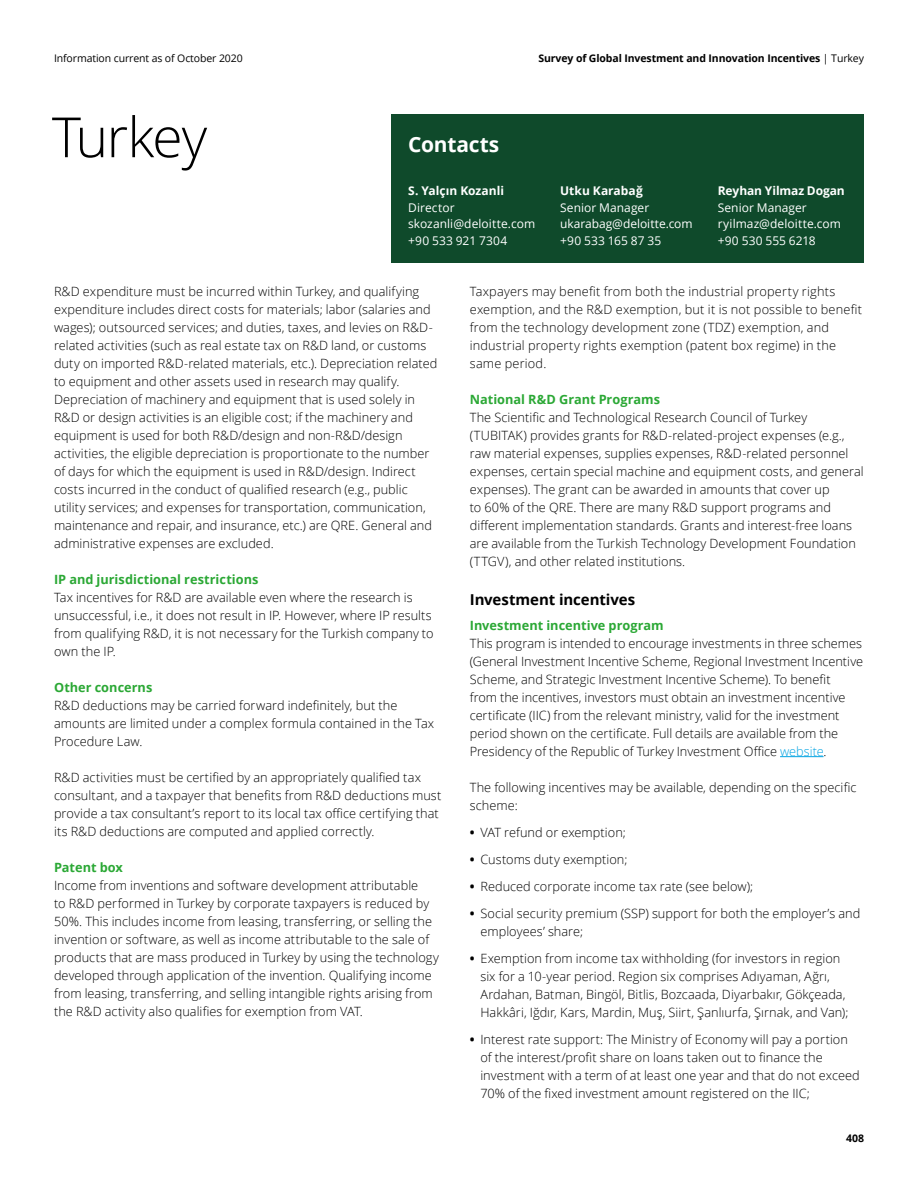
<style>
.page{position:relative;width:918px;height:1188px;background:#fff}
.page>*{position:absolute;margin:0;border:0;box-sizing:border-box;transform-origin:0 0}
.t1{font:300 55.5px "Open Sans";letter-spacing:-.03em;color:#000}
.t2{font:700 21px "Open Sans";letter-spacing:-.01em;color:#fff}
.t3{font:700 15px "Open Sans";letter-spacing:-.005em;color:#000}
.t4{font:300 12.75px/18px "Open Sans";letter-spacing:.005em;color:#000}
.t5{font:700 12.75px "Open Sans";color:#2ba835}
.t6{font:12px/16.5px "Open Sans";letter-spacing:.005em;color:#fff}
.t7{font:700 12px "Open Sans";color:#fff}
.t8{font:700 10.5px "Open Sans";letter-spacing:-.01em;color:#000}
.t9{font:10.5px "Open Sans";letter-spacing:-.01em;color:#000}
.s1{font-weight:400}
.s2{color:#00a3e2}
.s3{font-weight:700}
</style>
<div class="page">
<hr style="left:780px;top:756px;width:44px;height:1px;background:#00a3e2">
<div style="left:392px;top:115px;width:472px;height:148px;background:#0f4a2b"></div>
<p class="t9" style="left:54px;top:51px;width:190px">Information current as of October 2020</p>
<p class="t8" style="left:538px;top:51px;width:327px">Survey of Global Investment and Innovation Incentives <span class="s1">| Turkey</span></p>
<h1 class="t1" style="left:52px;top:99px;width:157px">Turkey</h1>
<h2 class="t2" style="left:408px;top:129px;width:92px">Contacts</h2>
<p class="t7" style="left:408px;top:182px;width:97px">S. Yalçın Kozanli</p>
<p class="t6" style="left:408px;top:199px;width:128px">Director skozanli@deloitte.com +90 533 921 7304</p>
<p class="t7" style="left:560px;top:182px;width:84px">Utku Karabağ</p>
<p class="t6" style="left:560px;top:199px;width:134px">Senior Manager ukarabag@deloitte.com +90 533 165 87 35</p>
<p class="t7" style="left:718px;top:182px;width:129px">Reyhan Yilmaz Dogan</p>
<p class="t6" style="left:718px;top:199px;width:125px">Senior Manager ryilmaz@deloitte.com +90 530 555 6218</p>
<p class="t4" style="left:54px;top:282px;width:385px">R&amp;D expenditure must be incurred within Turkey, and qualifying expenditure includes direct costs for materials; labor (salaries and wages); outsourced services; and duties, taxes, and levies on R&amp;D&shy;related activities (such as real estate tax on R&amp;D land, or customs duty on imported R&amp;D-related materials, etc.). Depreciation related to equipment and other assets used in research may qualify.<br>Depreciation of machinery and equipment that is used solely in R&amp;D or design activities is an eligible cost; if the machinery and equipment is used for both R&amp;D/design and non-R&amp;D/design activities, the eligible depreciation is proportionate to the number of days for which the equipment is used in R&amp;D/design. Indirect costs incurred in the conduct of qualified research (e.g., public utility services; and expenses for transportation, communication, maintenance and repair, and insurance, etc.) are QRE. General and administrative expenses are excluded.</p>
<p class="t5" style="left:54px;top:570px;width:206px">IP and jurisdictional restrictions</p>
<p class="t4" style="left:54px;top:588px;width:381px">Tax incentives for R&amp;D are available even where the research is unsuccessful, i.e., it does not result in IP. However, where IP results from qualifying R&amp;D, it is not necessary for the Turkish company to own the IP.</p>
<p class="t5" style="left:54px;top:678px;width:100px">Other concerns</p>
<p class="t4" style="left:54px;top:696px;width:382px">R&amp;D deductions may be carried forward indefinitely, but the amounts are limited under a complex formula contained in the Tax<br>Procedure Law.</p>
<p class="t4" style="left:54px;top:768px;width:389px">R&amp;D activities must be certified by an appropriately qualified tax consultant, and a taxpayer that benefits from R&amp;D deductions must provide a tax consultant’s report to its local tax office certifying that its R&amp;D deductions are computed and applied correctly.</p>
<p class="t5" style="left:54px;top:858px;width:71px">Patent box</p>
<p class="t4" style="left:54px;top:876px;width:387px">Income from inventions and software development attributable<br>to R&amp;D performed in Turkey by corporate taxpayers is reduced by 50%. This includes income from leasing, transferring, or selling the invention or software, as well as income attributable to the sale of products that are mass produced in Turkey by using the technology developed through application of the invention. Qualifying income from leasing, transferring, and selling intangible rights arising from the R&amp;D activity also qualifies for exemption from VAT.</p>
<p class="t4" style="left:470px;top:282px;width:394px">Taxpayers may benefit from both the industrial property rights exemption, and the R&amp;D exemption, but it is not possible to benefit from the technology development zone (TDZ) exemption, and industrial property rights exemption (patent box regime) in the same period.</p>
<p class="t5" style="left:470px;top:390px;width:192px">National R&amp;D Grant Programs</p>
<p class="t4" style="left:470px;top:408px;width:395px">The Scientific and Technological Research Council of Turkey (TUBITAK) provides grants for R&amp;D-related-project expenses (e.g., raw material expenses, supplies expenses, R&amp;D-related personnel expenses, certain special machine and equipment costs, and general expenses). The grant can be awarded in amounts that cover up<br>to 60% of the QRE. There are many R&amp;D support programs and different implementation standards. Grants and interest-free loans are available from the Turkish Technology Development Foundation (TTGV), and other related institutions.</p>
<p class="t3" style="left:470px;top:589px;width:167px">Investment incentives</p>
<p class="t5" style="left:470px;top:616px;width:195px">Investment incentive program</p>
<p class="t4" style="left:470px;top:634px;width:395px">This program is intended to encourage investments in three schemes (General Investment Incentive Scheme, Regional Investment Incentive Scheme, and Strategic Investment Incentive Scheme). To benefit<br>from the incentives, investors must obtain an investment incentive certificate (IIC) from the relevant ministry, valid for the investment period shown on the certificate. Full details are available from the Presidency of the Republic of Turkey Investment Office <span class="s2">website</span>.</p>
<p class="t4" style="left:470px;top:778px;width:388px">The following incentives may be available, depending on the specific scheme:</p>
<p class="t4" style="left:470px;top:823px;width:158px"><span class="s3">•</span> VAT refund or exemption;</p>
<p class="t4" style="left:470px;top:850px;width:159px"><span class="s3">•</span> Customs duty exemption;</p>
<p class="t4" style="left:470px;top:877px;width:285px"><span class="s3">•</span> Reduced corporate income tax rate (see below);</p>
<p class="t4" style="left:480px;top:904px;width:381px;text-indent:-11px"><span class="s3">•</span> Social security premium (SSP) support for both the employer’s and employees’ share;</p>
<p class="t4" style="left:480px;top:949px;width:370px;text-indent:-11px"><span class="s3">•</span> Exemption from income tax withholding (for investors in region six for a 10-year period. Region six comprises Adıyaman, Ağrı, Ardahan, Batman, Bingöl, Bitlis, Bozcaada, Diyarbakır, Gökçeada, Hakkâri, Iğdır, Kars, Mardin, Muş, Siirt, Şanlıurfa, Şırnak, and Van);</p>
<p class="t4" style="left:480px;top:1030px;width:381px;text-indent:-11px"><span class="s3">•</span> Interest rate support: The Ministry of Economy will pay a portion of the interest/profit share on loans taken out to finance the investment with a term of at least one year and that do not exceed 70% of the fixed investment amount registered on the IIC;</p>
<p class="t8" style="left:846px;top:1131px;width:19px">408</p>
</div>
